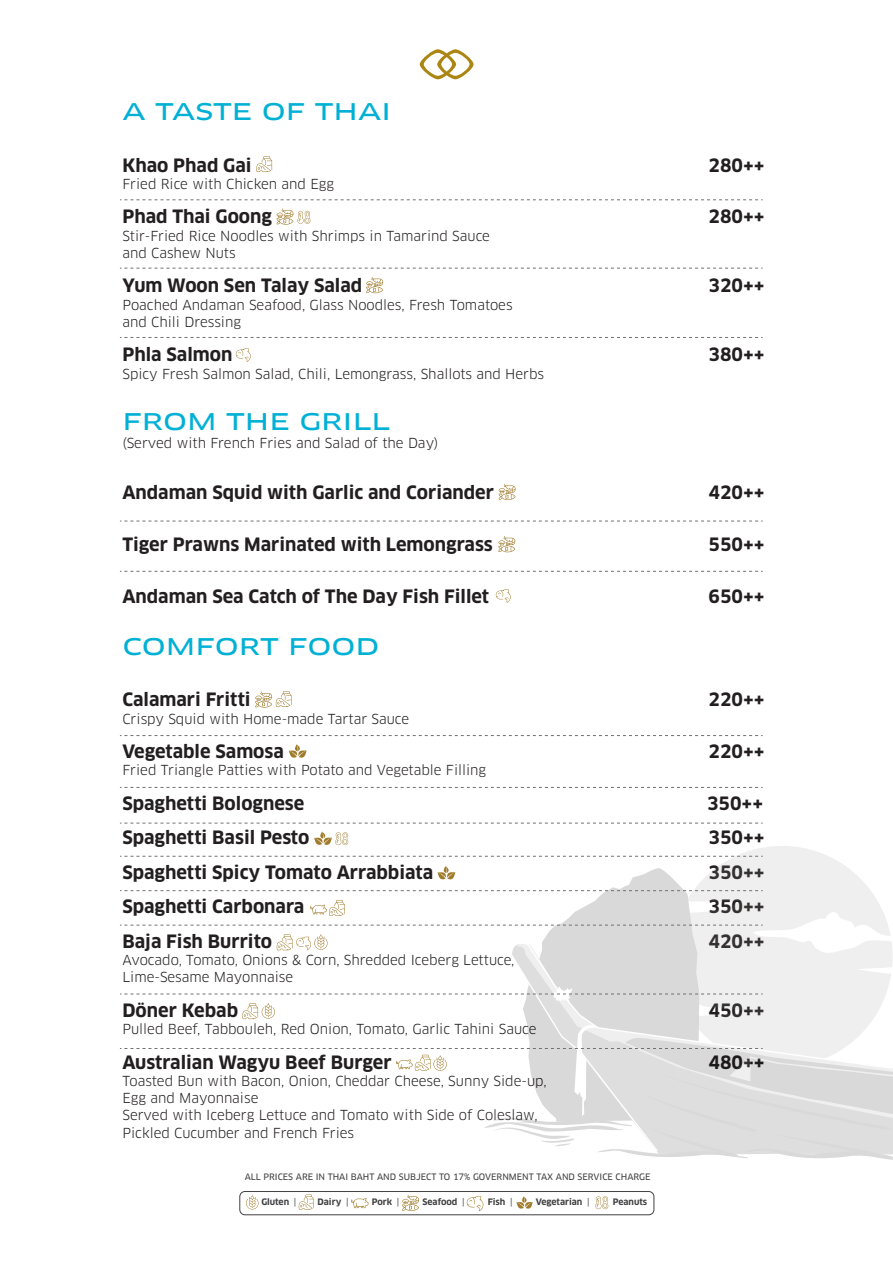
<style>
.page{position:relative;width:893px;height:1263px;background:#fff}
.page>*{position:absolute;margin:0;border:0;box-sizing:border-box;transform-origin:0 0}
.t1{font:22.5px "Clan OT Extd News";color:#00b0d5}
.t2{font:700 18px "Clan OT";color:#231f20}
.t3{font:13.5px/17.2px "Clan OT";color:#231f20}
.t4{font:8.7px "Clan OT News";color:#414042}
.t5{font:700 8.7px "Clan OT";color:#414042}
.s1{font-family:"Clan OT News";font-weight:400}
</style>
<div class="page">
<svg style="left:420px;top:49px;width:54px;height:30px"></svg>
<svg style="left:671px;top:846px;width:219px;height:95px;fill:#efefef"></svg>
<svg style="left:491px;top:867px;width:222px;height:74px"></svg>
<svg style="left:512px;top:942px;width:380px;height:45px;fill:#efefef"></svg>
<svg style="left:366px;top:277px;width:17px;height:16px"></svg>
<svg style="left:499px;top:484px;width:17px;height:16px"></svg>
<svg style="left:498px;top:536px;width:17px;height:16px"></svg>
<svg style="left:120px;top:199px;width:643px;height:1px"></svg>
<svg style="left:120px;top:268px;width:643px;height:1px"></svg>
<svg style="left:120px;top:337px;width:643px;height:1px"></svg>
<svg style="left:120px;top:521px;width:643px;height:1px"></svg>
<svg style="left:120px;top:571px;width:643px;height:1px"></svg>
<svg style="left:120px;top:735px;width:643px;height:1px"></svg>
<svg style="left:120px;top:787px;width:643px;height:1px"></svg>
<svg style="left:120px;top:823px;width:643px;height:1px"></svg>
<svg style="left:120px;top:856px;width:643px;height:1px"></svg>
<svg style="left:120px;top:890px;width:643px;height:1px"></svg>
<svg style="left:120px;top:925px;width:643px;height:1px"></svg>
<svg style="left:310px;top:900px;width:35px;height:16px"></svg>
<svg style="left:255px;top:691px;width:37px;height:17px"></svg>
<svg style="left:256px;top:156px;width:16px;height:16px"></svg>
<svg style="left:289px;top:744px;width:18px;height:14px"></svg>
<svg style="left:437px;top:866px;width:18px;height:14px"></svg>
<svg style="left:236px;top:348px;width:15px;height:14px"></svg>
<svg style="left:496px;top:589px;width:15px;height:14px"></svg>
<svg style="left:276px;top:208px;width:34px;height:17px"></svg>
<svg style="left:314px;top:831px;width:34px;height:14px"></svg>
<div style="left:240px;top:1191px;width:414px;height:24px;border:1px solid #414042;border-radius:5px"></div>
<svg style="left:298px;top:1194px;width:16px;height:16px"></svg>
<svg style="left:402px;top:1195px;width:17px;height:16px"></svg>
<svg style="left:351px;top:1198px;width:18px;height:10px"></svg>
<svg style="left:467px;top:1196px;width:16px;height:15px"></svg>
<svg style="left:516px;top:1196px;width:17px;height:13px"></svg>
<svg style="left:595px;top:1196px;width:13px;height:13px"></svg>
<svg style="left:246px;top:1195px;width:12px;height:14px"></svg>
<svg style="left:276px;top:934px;width:52px;height:16px"></svg>
<svg style="left:120px;top:987px;width:773px;height:173px"></svg>
<h1 class="t1" style="left:122px;top:98px;width:271px">A TASTE OF THAI</h1>
<h2 class="t2" style="left:122px;top:155px;width:131px">Khao Phad Gai</h2>
<h2 class="t2" style="left:708px;top:155px;width:58px">280++</h2>
<p class="t3" style="left:122px;top:175px;width:213px">Fried Rice with Chicken and Egg</p>
<h2 class="t2" style="left:122px;top:206px;width:151px">Phad Thai Goong</h2>
<h2 class="t2" style="left:708px;top:206px;width:58px">280++</h2>
<p class="t3" style="left:122px;top:227px;width:369px">Stir-Fried Rice Noodles with Shrimps in Tamarind Sauce and Cashew Nuts</p>
<h2 class="t2" style="left:122px;top:275px;width:241px">Yum Woon Sen Talay Salad</h2>
<h2 class="t2" style="left:708px;top:275px;width:58px">320++</h2>
<p class="t3" style="left:122px;top:296px;width:392px">Poached Andaman Seafood, Glass Noodles, Fresh Tomatoes and Chili Dressing</p>
<h2 class="t2" style="left:122px;top:344px;width:111px">Phla Salmon</h2>
<h2 class="t2" style="left:708px;top:344px;width:58px">380++</h2>
<p class="t3" style="left:122px;top:365px;width:423px">Spicy Fresh Salmon Salad, Chili, Lemongrass, Shallots and Herbs</p>
<h1 class="t1" style="left:122px;top:408px;width:269px">FROM THE GRILL</h1>
<p class="t3" style="left:122px;top:434px;width:318px">(Served with French Fries and Salad of the Day)</p>
<h2 class="t2" style="left:122px;top:482px;width:373px">Andaman Squid with Garlic and Coriander</h2>
<h2 class="t2" style="left:708px;top:482px;width:58px">420++</h2>
<h2 class="t2" style="left:122px;top:534px;width:372px">Tiger Prawns Marinated with Lemongrass</h2>
<h2 class="t2" style="left:708px;top:534px;width:58px">550++</h2>
<h2 class="t2" style="left:122px;top:586px;width:368px">Andaman Sea Catch of The Day Fish Fillet</h2>
<h2 class="t2" style="left:708px;top:586px;width:58px">650++</h2>
<h1 class="t1" style="left:122px;top:633px;width:259px">COMFORT FOOD</h1>
<h2 class="t2" style="left:122px;top:689px;width:130px">Calamari Fritti</h2>
<h2 class="t2" style="left:708px;top:689px;width:58px">220++</h2>
<p class="t3" style="left:122px;top:710px;width:288px">Crispy Squid with Home-made Tartar Sauce</p>
<h2 class="t2" style="left:122px;top:741px;width:163px">Vegetable Samosa</h2>
<h2 class="t2" style="left:708px;top:741px;width:58px">220++</h2>
<p class="t3" style="left:122px;top:762px;width:365px">Fried Triangle Patties with Potato and Vegetable Filling</p>
<h2 class="t2" style="left:122px;top:793px;width:184px">Spaghetti Bolognese</h2>
<h2 class="t2" style="left:707px;top:793px;width:58px">350++</h2>
<h2 class="t2" style="left:122px;top:827px;width:188px">Spaghetti Basil Pesto</h2>
<h2 class="t2" style="left:708px;top:827px;width:58px">350++</h2>
<h2 class="t2" style="left:122px;top:862px;width:312px">Spaghetti Spicy Tomato Arrabbiata</h2>
<h2 class="t2" style="left:708px;top:862px;width:58px">350++</h2>
<h2 class="t2" style="left:122px;top:896px;width:183px">Spaghetti Carbonara</h2>
<h2 class="t2" style="left:708px;top:896px;width:58px">350++</h2>
<h2 class="t2" style="left:122px;top:931px;width:151px">Baja Fish Burrito</h2>
<h2 class="t2" style="left:708px;top:931px;width:58px">420++</h2>
<p class="t3" style="left:122px;top:952px;width:394px">Avocado, Tomato, Onions &amp; Corn, Shredded Iceberg Lettuce,<br>Lime-Sesame Mayonnaise</p>
<h2 class="t2" style="left:122px;top:1000px;width:117px">Döner Kebab</h2>
<h2 class="t2" style="left:708px;top:1000px;width:58px">450++</h2>
<p class="t3" style="left:122px;top:1021px;width:416px">Pulled Beef, Tabbouleh, Red Onion, Tomato, Garlic Tahini Sauce</p>
<h2 class="t2" style="left:122px;top:1052px;width:271px">Australian Wagyu Beef Burger</h2>
<h2 class="t2" style="left:708px;top:1052px;width:58px">480++</h2>
<p class="t3" style="left:122px;top:1072px;width:426px">Toasted Bun with Bacon, Onion, Cheddar Cheese, Sunny Side-up, Egg and Mayonnaise<br>Served with Iceberg Lettuce and Tomato with Side of Coleslaw, Pickled Cucumber and French Fries</p>
<p class="t4" style="left:245px;top:1172px;width:407px">ALL PRICES ARE IN THAI BAHT AND SUBJECT TO 17% GOVERNMENT TAX AND SERVICE CHARGE</p>
<p class="t5" style="left:261px;top:1197px;width:36px">Gluten <span class="s1">|</span></p>
<p class="t5" style="left:318px;top:1197px;width:32px">Dairy <span class="s1">|</span></p>
<p class="t5" style="left:372px;top:1197px;width:29px">Pork <span class="s1">|</span></p>
<p class="t5" style="left:422px;top:1197px;width:44px">Seafood <span class="s1">|</span></p>
<p class="t5" style="left:488px;top:1197px;width:26px">Fish <span class="s1">|</span></p>
<p class="t5" style="left:536px;top:1197px;width:55px">Vegetarian <span class="s1">|</span></p>
<p class="t5" style="left:613px;top:1197px;width:36px">Peanuts</p>
</div>
